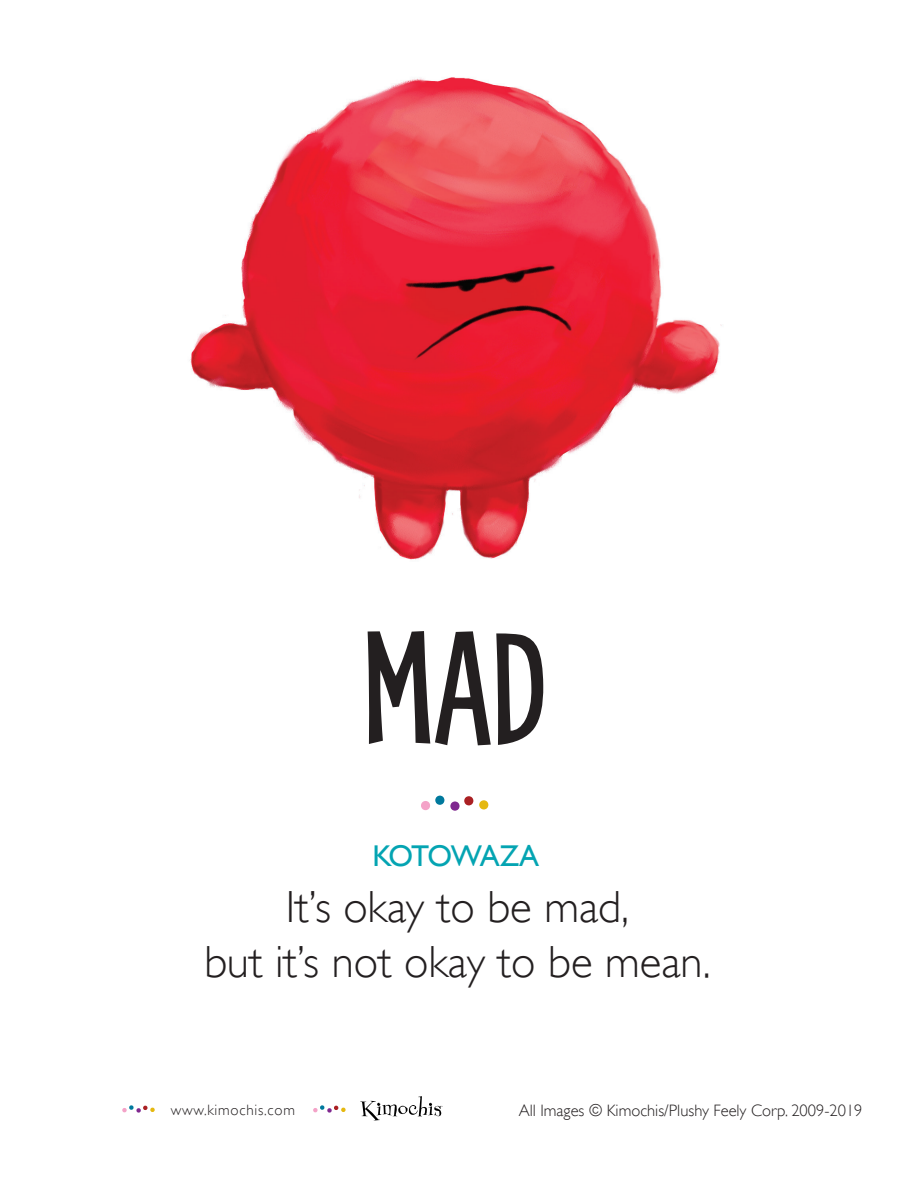
<style>
.page{position:relative;width:918px;height:1188px;background:#fff}
.page>*{position:absolute;margin:0;border:0;box-sizing:border-box;transform-origin:0 0}
.Feeling_Name{font:150px "Jamboks";color:#231f20}
.Kotowaza_Par{font:300 45px/55.5px "Gill Sans";color:#231f20;text-align:center}
.Kotowaza_Par-2{font:30px "Gill Sans";letter-spacing:-.065em;color:#04a4b2}
.t1{font:300 16.5px "Gill Sans";color:#231f20}
.t2{font:300 15px "Gill Sans";letter-spacing:.05em;color:#231f20}
</style>
<div class="page">
<svg style="left:360px;top:1096px;width:83px;height:25px"></svg>
<svg style="left:122px;top:1105px;width:33px;height:8px"></svg>
<svg style="left:313px;top:1105px;width:33px;height:8px"></svg>
<img style="left:190px;top:77px;width:532px;height:483px">
<svg style="left:421px;top:796px;width:23px;height:14px"></svg>
<svg style="left:450px;top:796px;width:23px;height:15px"></svg>
<svg style="left:479px;top:800px;width:9px;height:10px"></svg>
<p class="Feeling_Name" style="left:364px;top:607px;width:186px">MAD</p>
<p class="Kotowaza_Par-2" style="left:372px;top:838px;width:168px">KOTOWAZA</p>
<p class="Kotowaza_Par" style="left:204px;top:879px;width:508px">It’s okay to be mad,<br>but it’s not okay to be mean.</p>
<p class="t2" style="left:171px;top:1101px;width:126px">www.kimochis.com</p>
<p class="t1" style="left:519px;top:1100px;width:345px">All Images © Kimochis/Plushy Feely Corp. 2009-2019</p>
</div>
